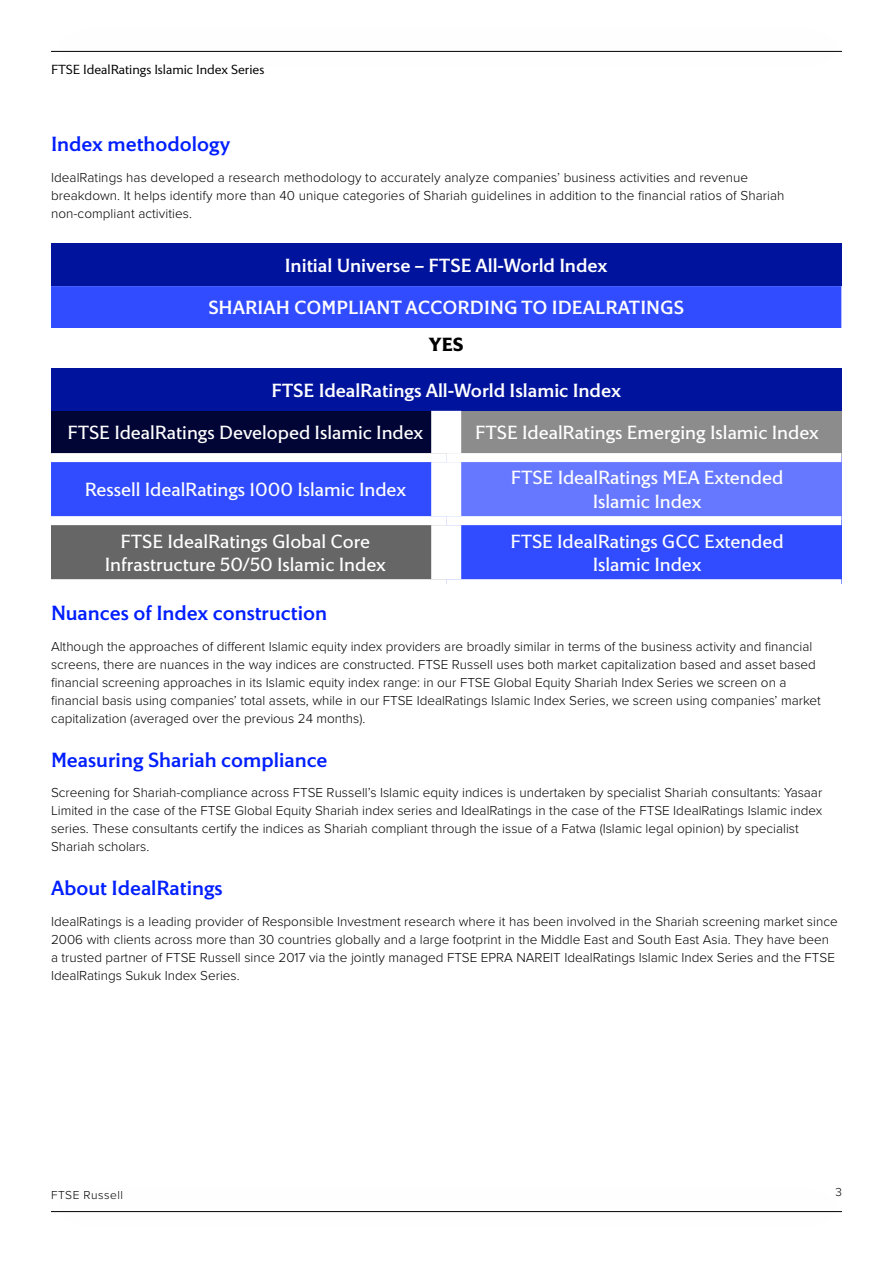
<style>
.page{position:relative;width:893px;height:1263px;background:#fff}
.page>*{position:absolute;margin:0;border:0;box-sizing:border-box;transform-origin:0 0}
.t1{font:500 21px "LSEG Motto";color:#001eff}
.t2{font:19.5px/23.4px "LSEG Motto";color:#fff;text-align:center}
.t3{font:500 19.5px/42.6px "LSEG Motto";color:#fff;text-align:center}
.t4{font:700 19.5px "LSEG Motto";color:#000}
.t5{font:300 13.5px/18px "Proxima Nova";color:#000}
.t6{font:300 13.5px "LSEG Motto";color:#000}
.t7{font:300 12px "Proxima Nova";letter-spacing:.04em;color:#000}
</style>
<div class="page">
<hr style="left:51px;top:1211px;width:791px;height:1px;background:#000">
<hr style="left:51px;top:51px;width:791px;height:1px;background:#000">
<div style="left:51px;top:244px;width:790px;height:42px;background:#00139d"></div>
<div style="left:51px;top:286px;width:790px;height:230px;background:#314cff"></div>
<div style="left:51px;top:329px;width:790px;height:39px;background:#fff"></div>
<div style="left:51px;top:368px;width:790px;height:43px;background:#00139d"></div>
<div style="left:51px;top:411px;width:395px;height:47px;background:#000535"></div>
<div style="left:446px;top:411px;width:395px;height:47px;background:#8c8c8c"></div>
<div style="left:446px;top:458px;width:395px;height:63px;background:#6578ff"></div>
<div style="left:51px;top:521px;width:395px;height:63px;background:#666"></div>
<div style="left:446px;top:521px;width:395px;height:63px;background:#314cff"></div>
<div style="left:431px;top:411px;width:30px;height:42px;background:#fff"></div>
<div style="left:431px;top:462px;width:30px;height:54px;background:#fff"></div>
<div style="left:431px;top:525px;width:30px;height:54px;background:#fff"></div>
<div style="left:51px;top:453px;width:395px;height:9px;background:#fff"></div>
<div style="left:446px;top:453px;width:395px;height:9px;background:#fff"></div>
<div style="left:51px;top:516px;width:395px;height:9px;background:#fff"></div>
<div style="left:446px;top:516px;width:395px;height:9px;background:#fff"></div>
<div style="left:51px;top:579px;width:395px;height:9px;background:#fff"></div>
<div style="left:446px;top:579px;width:395px;height:9px;background:#fff"></div>
<p class="t6" style="left:51px;top:62px;width:215px">FTSE IdealRatings Islamic Index Series</p>
<h1 class="t1" style="left:51px;top:132px;width:181px">Index methodology</h1>
<p class="t5" style="left:51px;top:168px;width:735px">IdealRatings has developed a research methodology to accurately analyze companies’ business activities and revenue breakdown. It helps identify more than 40 unique categories of Shariah guidelines in addition to the financial ratios of Shariah non-compliant activities.</p>
<h2 class="t3" style="left:208px;top:244px;width:477px">Initial Universe – FTSE All-World Index<br>SHARIAH COMPLIANT ACCORDING TO IDEALRATINGS</h2>
<h2 class="t4" style="left:429px;top:333px;width:36px">YES</h2>
<h2 class="t3" style="left:271px;top:369px;width:351px">FTSE IdealRatings All-World Islamic Index</h2>
<h2 class="t2" style="left:67px;top:421px;width:357px">FTSE IdealRatings Developed Islamic Index</h2>
<h2 class="t2" style="left:475px;top:421px;width:345px">FTSE IdealRatings Emerging Islamic Index</h2>
<h2 class="t2" style="left:85px;top:478px;width:323px">Ressell IdealRatings 1000 Islamic Index</h2>
<h2 class="t2" style="left:511px;top:466px;width:274px">FTSE IdealRatings MEA Extended<br>Islamic Index</h2>
<h2 class="t2" style="left:105px;top:529px;width:282px">FTSE IdealRatings Global Core<br>Infrastructure 50/50 Islamic Index</h2>
<h2 class="t2" style="left:510px;top:529px;width:275px">FTSE IdealRatings GCC Extended<br>Islamic Index</h2>
<h1 class="t1" style="left:51px;top:600px;width:278px">Nuances of Index construction</h1>
<p class="t5" style="left:51px;top:636px;width:771px">Although the approaches of different Islamic equity index providers are broadly similar in terms of the business activity and financial screens, there are nuances in the way indices are constructed. FTSE Russell uses both market capitalization based and asset based financial screening approaches in its Islamic equity index range: in our FTSE Global Equity Shariah Index Series we screen on a financial basis using companies’ total assets, while in our FTSE IdealRatings Islamic Index Series, we screen using companies’ market capitalization (averaged over the previous 24 months).</p>
<h1 class="t1" style="left:51px;top:747px;width:278px">Measuring Shariah compliance</h1>
<p class="t5" style="left:51px;top:783px;width:773px">Screening for Shariah-compliance across FTSE Russell’s Islamic equity indices is undertaken by specialist Shariah consultants: Yasaar Limited in the case of the FTSE Global Equity Shariah index series and IdealRatings in the case of the FTSE IdealRatings Islamic index series. These consultants certify the indices as Shariah compliant through the issue of a Fatwa (Islamic legal opinion) by specialist Shariah scholars.</p>
<h1 class="t1" style="left:51px;top:876px;width:173px">About IdealRatings</h1>
<p class="t5" style="left:51px;top:912px;width:788px">IdealRatings is a leading provider of Responsible Investment research where it has been involved in the Shariah screening market since 2006 with clients across more than 30 countries globally and a large footprint in the Middle East and South East Asia. They have been a trusted partner of FTSE Russell since 2017 via the jointly managed FTSE EPRA NAREIT IdealRatings Islamic Index Series and the FTSE IdealRatings Sukuk Index Series.</p>
<p class="t7" style="left:51px;top:1186px;width:73px">FTSE Russell</p>
<p class="t7" style="left:835px;top:1182px;width:8px">3</p>
</div>
